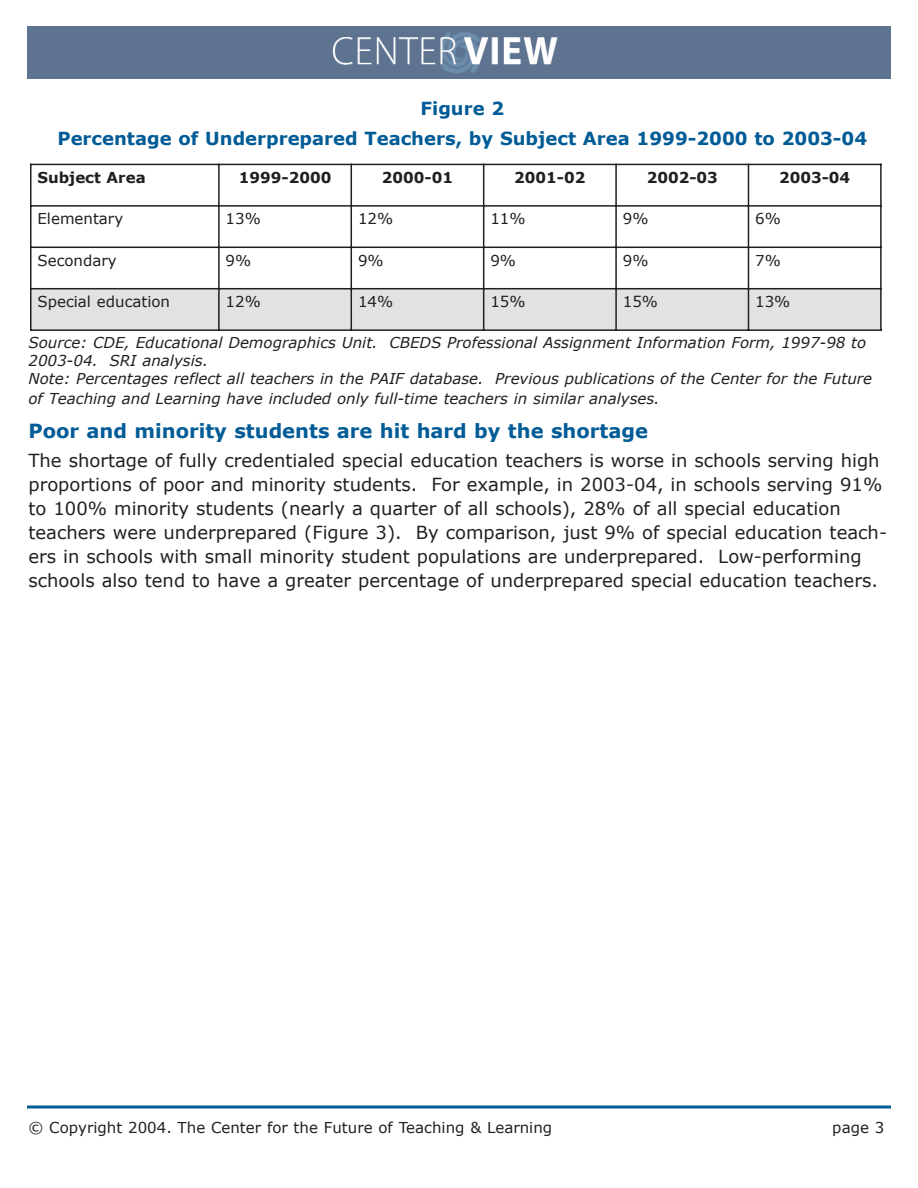
<style>
.page{position:relative;width:918px;height:1188px;background:#fff}
.page>*{position:absolute;margin:0;border:0;box-sizing:border-box;transform-origin:0 0}
.t1{font:700 19.5px "Verdana";color:#005b96}
.t2{font:18px/24px "Verdana";color:#231f20}
.t3{font:700 18px/30.5px "Verdana";color:#005b96;text-align:center}
.t4{font:italic 15px/18px "Verdana";color:#231f20}
.t5{font:15px "Verdana";color:#231f20}
.t6{font:700 15px "Verdana";color:#231f20}
</style>
<div class="page">
<img style="left:27px;top:27px;width:864px;height:52px">
<div style="left:31px;top:289px;width:188px;height:41px;background:#e1e2e3"></div>
<div style="left:219px;top:289px;width:132px;height:41px;background:#e1e2e3"></div>
<div style="left:351px;top:289px;width:133px;height:41px;background:#e1e2e3"></div>
<div style="left:484px;top:289px;width:132px;height:41px;background:#e1e2e3"></div>
<div style="left:616px;top:289px;width:132px;height:41px;background:#e1e2e3"></div>
<div style="left:748px;top:289px;width:133px;height:41px;background:#e1e2e3"></div>
<hr style="left:30px;top:164px;width:2px;height:167px;background:#231f20">
<hr style="left:218px;top:164px;width:2px;height:167px;background:#231f20">
<hr style="left:351px;top:164px;width:1px;height:167px;background:#231f20">
<hr style="left:483px;top:164px;width:1px;height:167px;background:#231f20">
<hr style="left:615px;top:164px;width:2px;height:167px;background:#231f20">
<hr style="left:748px;top:164px;width:1px;height:167px;background:#231f20">
<hr style="left:880px;top:164px;width:2px;height:167px;background:#231f20">
<hr style="left:30px;top:164px;width:852px;height:1px;background:#231f20">
<hr style="left:30px;top:205px;width:852px;height:2px;background:#231f20">
<hr style="left:30px;top:247px;width:852px;height:1px;background:#231f20">
<hr style="left:30px;top:288px;width:852px;height:1px;background:#231f20">
<hr style="left:30px;top:329px;width:852px;height:2px;background:#231f20">
<hr style="left:27px;top:1106px;width:864px;height:2px;background:#005b96">
<p class="t3" style="left:58px;top:93px;width:811px">Figure 2<br>Percentage of Underprepared Teachers, by Subject Area 1999-2000 to 2003-04</p>
<p class="t6" style="left:38px;top:168px;width:110px">Subject Area</p>
<p class="t6" style="left:239px;top:168px;width:94px">1999-2000</p>
<p class="t6" style="left:382px;top:168px;width:73px">2000-01</p>
<p class="t6" style="left:514px;top:168px;width:73px">2001-02</p>
<p class="t6" style="left:647px;top:168px;width:73px">2002-03</p>
<p class="t6" style="left:779px;top:168px;width:73px">2003-04</p>
<p class="t5" style="left:38px;top:209px;width:87px">Elementary</p>
<p class="t5" style="left:226px;top:209px;width:37px">13%</p>
<p class="t5" style="left:358px;top:209px;width:37px">12%</p>
<p class="t5" style="left:490px;top:209px;width:37px">11%</p>
<p class="t5" style="left:623px;top:209px;width:27px">9%</p>
<p class="t5" style="left:755px;top:209px;width:27px">6%</p>
<p class="t5" style="left:38px;top:250px;width:81px">Secondary</p>
<p class="t5" style="left:226px;top:250px;width:27px">9%</p>
<p class="t5" style="left:358px;top:250px;width:27px">9%</p>
<p class="t5" style="left:490px;top:250px;width:27px">9%</p>
<p class="t5" style="left:623px;top:250px;width:27px">9%</p>
<p class="t5" style="left:755px;top:250px;width:27px">7%</p>
<p class="t5" style="left:38px;top:292px;width:134px">Special education</p>
<p class="t5" style="left:226px;top:292px;width:37px">12%</p>
<p class="t5" style="left:358px;top:292px;width:37px">14%</p>
<p class="t5" style="left:490px;top:292px;width:37px">15%</p>
<p class="t5" style="left:623px;top:292px;width:37px">15%</p>
<p class="t5" style="left:755px;top:292px;width:37px">13%</p>
<p class="t4" style="left:28px;top:333px;width:845px">Source: CDE, Educational Demographics Unit. CBEDS Professional Assignment Information Form, 1997-98 to<br>2003-04. SRI analysis.<br>Note: Percentages reflect all teachers in the PAIF database. Previous publications of the Center for the Future</p>
<p class="t4" style="left:28px;top:389px;width:633px">of Teaching and Learning have included only full-time teachers in similar analyses.</p>
<p class="t1" style="left:28px;top:418px;width:621px">Poor and minority students are hit hard by the shortage</p>
<p class="t2" style="left:28px;top:448px;width:860px">The shortage of fully credentialed special education teachers is worse in schools serving high proportions of poor and minority students. For example, in 2003-04, in schools serving 91% to 100% minority students (nearly a quarter of all schools), 28% of all special education teachers were underprepared (Figure 3). By comparison, just 9% of special education teach&shy;ers in schools with small minority student populations are underprepared. Low-performing schools also tend to have a greater percentage of underprepared special education teachers.</p>
<p class="t5" style="left:28px;top:1118px;width:525px">© Copyright 2004. The Center for the Future of Teaching &amp; Learning</p>
<p class="t5" style="left:832px;top:1118px;width:53px">page 3</p>
</div>
